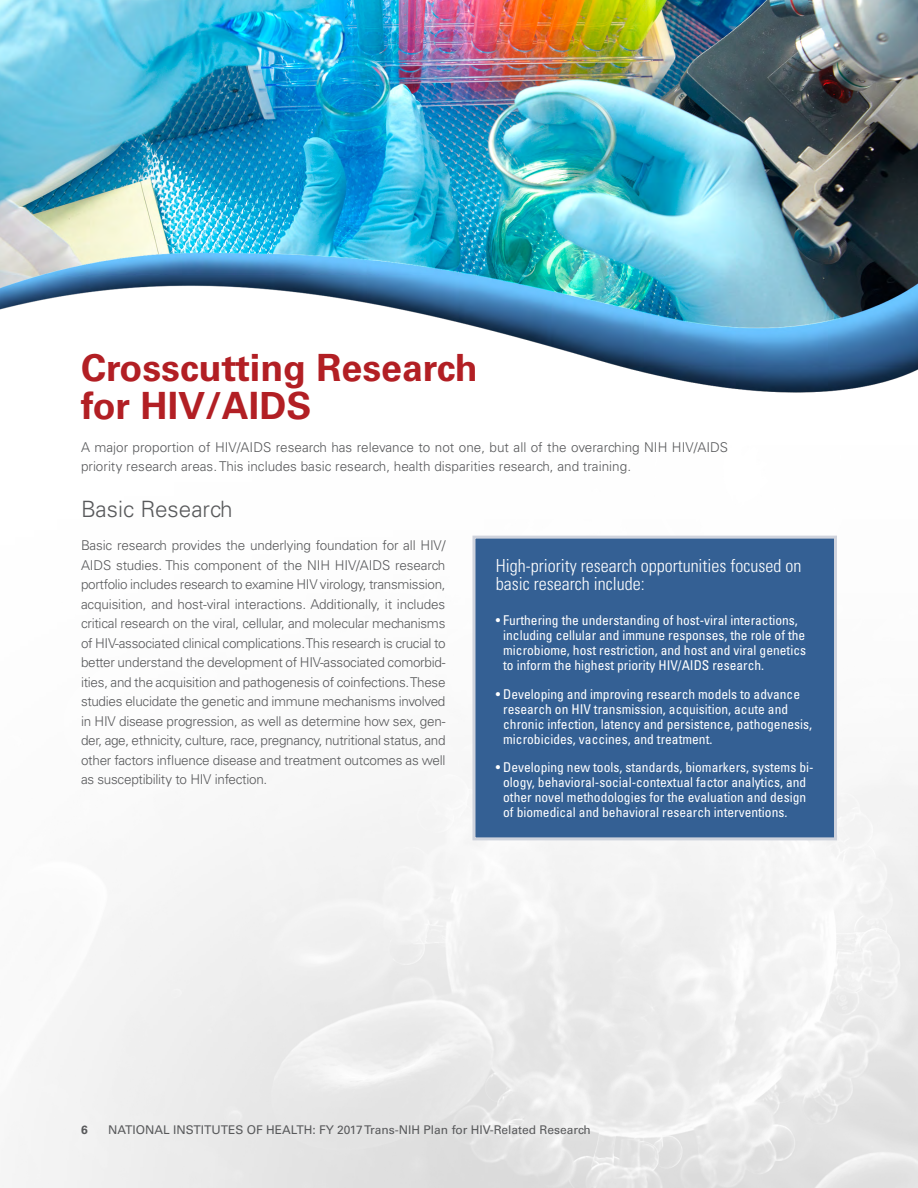
<style>
.page{position:relative;width:918px;height:1188px;background:#fff}
.page>*{position:absolute;margin:0;border:0;box-sizing:border-box;transform-origin:0 0}
.t1{font:700 37.5px/37.5px "Univers LT Std";color:#b21f24}
.t2{font:300 22.5px "Univers LT Std";color:#58595b}
.t3{font:300 condensed 18px "Univers LT Std";color:#fff}
.t4{font:300 13.5px/19.5px "Univers LT Std";letter-spacing:-.02em;color:#58595b}
.t5{font:condensed 13.5px/15px "Univers LT Std";color:#fff;text-align:center}
.t6{font:300 13.5px/19.5px "Univers LT Std";color:#58595b}
.t7{font:12px "Univers LT Std";color:#58595b}
.t8{font:700 12px "Univers LT Std";color:#58595b}
</style>
<div class="page">
<img style="left:0;top:0;width:918px;height:393px">
<div style="left:471px;top:535px;width:367px;height:307px;background:#346094"></div>
<p class="t1" style="left:81px;top:349px;width:398px">Crosscutting Research for HIV/AIDS</p>
<p class="t6" style="left:81px;top:437px;width:649px">A major proportion of HIV/AIDS research has relevance to not one, but all of the overarching NIH HIV/AIDS priority research areas. This includes basic research, health disparities research, and training.</p>
<p class="t2" style="left:81px;top:496px;width:153px">Basic Research</p>
<p class="t4" style="left:81px;top:536px;width:366px">Basic research provides the underlying foundation for all HIV/<br>AIDS studies. This component of the NIH HIV/AIDS research</p>
<p class="t3" style="left:496px;top:555px;width:307px">High-priority research opportunities focused on</p>
<p class="t4" style="left:81px;top:575px;width:366px">portfolio includes research to examine HIV virology, transmission,</p>
<p class="t3" style="left:496px;top:573px;width:150px">basic research include:</p>
<p class="t4" style="left:81px;top:594px;width:366px">acquisition, and host-viral interactions. Additionally, it includes critical research on the viral, cellular, and molecular mechanisms</p>
<p class="t5" style="left:496px;top:613px;width:311px">• Furthering the understanding of host-viral interactions, including cellular and immune responses, the role of the</p>
<p class="t4" style="left:81px;top:633px;width:366px">of HIV-associated clinical complications. This research is crucial to</p>
<p class="t5" style="left:503px;top:643px;width:304px">microbiome, host restriction, and host and viral genetics</p>
<p class="t4" style="left:81px;top:653px;width:366px">better understand the development of HIV-associated comorbid-</p>
<p class="t5" style="left:503px;top:658px;width:262px">to inform the highest priority HIV/AIDS research.</p>
<p class="t4" style="left:81px;top:672px;width:366px">ities, and the acquisition and pathogenesis of coinfections. These</p>
<p class="t5" style="left:496px;top:686px;width:306px">• Developing and improving research models to advance</p>
<p class="t4" style="left:81px;top:692px;width:366px">studies elucidate the genetic and immune mechanisms involved</p>
<p class="t5" style="left:503px;top:701px;width:286px">research on HIV transmission, acquisition, acute and</p>
<p class="t4" style="left:81px;top:711px;width:366px">in HIV disease progression, as well as determine how sex, gen-</p>
<p class="t5" style="left:503px;top:716px;width:310px">chronic infection, latency and persistence, pathogenesis,</p>
<p class="t4" style="left:81px;top:731px;width:366px">der, age, ethnicity, culture, race, pregnancy, nutritional status, and</p>
<p class="t5" style="left:503px;top:731px;width:211px">microbicides, vaccines, and treatment.</p>
<p class="t4" style="left:81px;top:750px;width:366px">other factors influence disease and treatment outcomes as well</p>
<p class="t5" style="left:496px;top:760px;width:319px">• Developing new tools, standards, biomarkers, systems bi-</p>
<p class="t4" style="left:81px;top:770px;width:188px">as susceptibility to HIV infection.</p>
<p class="t5" style="left:503px;top:775px;width:305px;text-align:justify">ology, behavioral-social-contextual factor analytics, and other novel methodologies for the evaluation and design of biomedical and behavioral research interventions.</p>
<p class="t8" style="left:81px;top:1122px;width:8px">6</p>
<p class="t7" style="left:108px;top:1122px;width:484px">NATIONAL INSTITUTES OF HEALTH: FY 2017 Trans-NIH Plan for HIV-Related Research</p>
</div>
